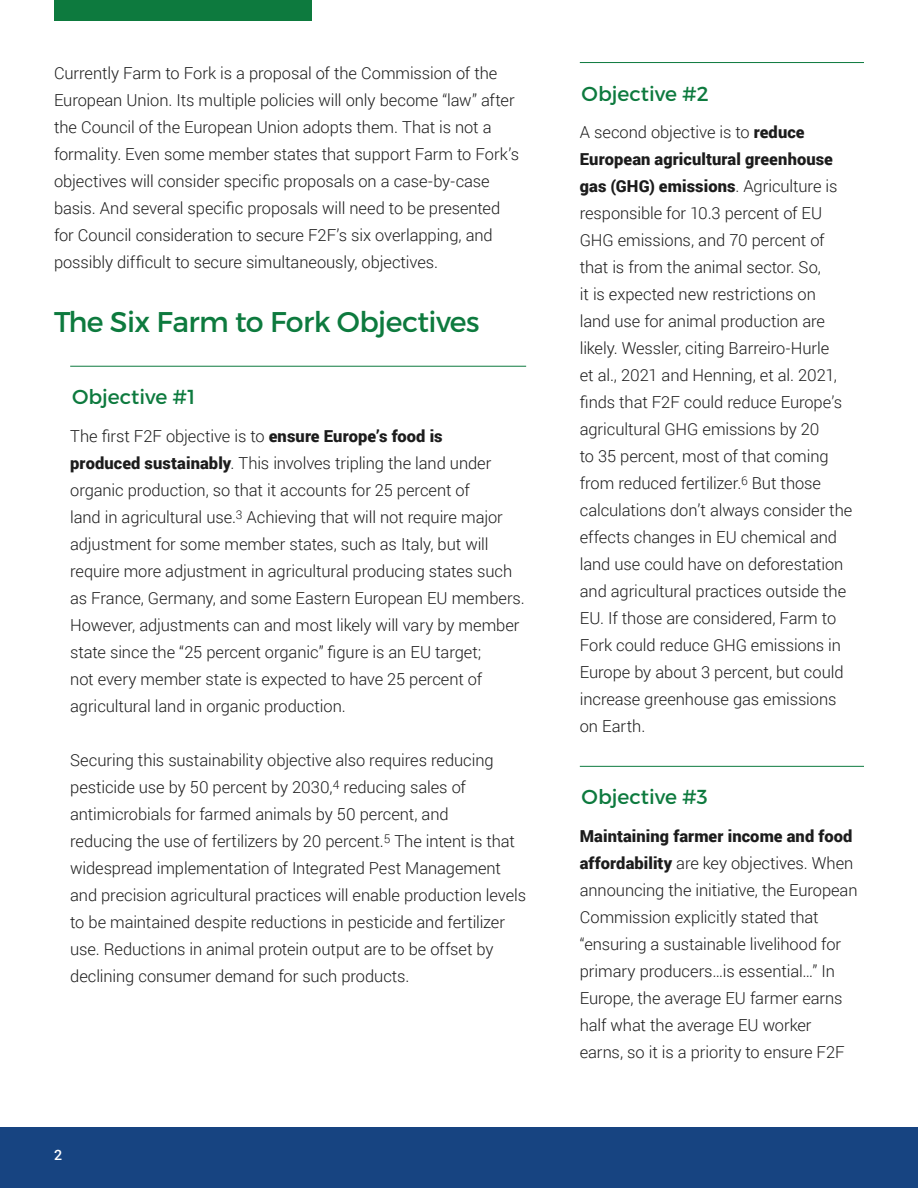
<style>
.page{position:relative;width:918px;height:1188px;background:#fff}
.page>*{position:absolute;margin:0;border:0;box-sizing:border-box;transform-origin:0 0}
.t1{font:28.5px "Montserrat";letter-spacing:-.02em;color:#0d7a3e}
.t2{font:20.25px "Montserrat";color:#0d7a3e}
.t3{font:300 16.5px/27px "Roboto";letter-spacing:-.005em;color:#1c1c1c}
.t4{font:500 14.25px "Roboto";color:#fff}
.s1{font-weight:900}
</style>
<div class="page">
<div style="left:54px;top:0;width:258px;height:20px;background:#0d7a3e"></div>
<div style="left:0;top:1127px;width:918px;height:61px;background:#174481"></div>
<hr style="left:70px;top:366px;width:456px;height:1px;background:#0d7a3e">
<hr style="left:580px;top:62px;width:284px;height:1px;background:#0d7a3e">
<hr style="left:580px;top:766px;width:284px;height:1px;background:#0d7a3e">
<p class="t3" style="left:54px;top:59px;width:467px">Currently Farm to Fork is a proposal of the Commission of the European Union. Its multiple policies will only become “law” after the Council of the European Union adopts them. That is not a formality. Even some member states that support Farm to Fork’s objectives will consider specific proposals on a case-by-case basis. And several specific proposals will need to be presented for Council consideration to secure F2F’s six overlapping, and possibly difficult to secure simultaneously, objectives.</p>
<h1 class="t1" style="left:54px;top:305px;width:427px">The Six Farm to Fork Objectives</h1>
<p class="t2" style="left:72px;top:385px;width:125px">Objective #1</p>
<p class="t3" style="left:70px;top:422px;width:456px">The first F2F objective is to <span class="s1">ensure Europe’s food is<br>produced sustainably</span>. This involves tripling the land under organic production, so that it accounts for 25 percent of<br>land in agricultural use.<sup>3</sup> Achieving that will not require major adjustment for some member states, such as Italy, but will require more adjustment in agricultural producing states such as France, Germany, and some Eastern European EU members.<br>However, adjustments can and most likely will vary by member state since the “25 percent organic” figure is an EU target;<br>not every member state is expected to have 25 percent of agricultural land in organic production.</p>
<p class="t3" style="left:70px;top:746px;width:457px">Securing this sustainability objective also requires reducing pesticide use by 50 percent by 2030,<sup>4</sup> reducing sales of antimicrobials for farmed animals by 50 percent, and<br>reducing the use of fertilizers by 20 percent.<sup>5</sup> The intent is that widespread implementation of Integrated Pest Management and precision agricultural practices will enable production levels to be maintained despite reductions in pesticide and fertilizer use. Reductions in animal protein output are to be offset by declining consumer demand for such products.</p>
<p class="t4" style="left:54px;top:1145px;width:10px">2</p>
<p class="t2" style="left:582px;top:81px;width:129px">Objective #2</p>
<p class="t3" style="left:580px;top:118px;width:274px">A second objective is to <span class="s1">reduce European agricultural greenhouse gas (GHG) emissions</span>. Agriculture is responsible for 10.3 percent of EU GHG emissions, and 70 percent of that is from the animal sector. So,<br>it is expected new restrictions on<br>land use for animal production are likely. Wessler, citing Barreiro-Hurle<br>et al., 2021 and Henning, et al. 2021, finds that F2F could reduce Europe’s agricultural GHG emissions by 20<br>to 35 percent, most of that coming from reduced fertilizer.<sup>6</sup> But those calculations don’t always consider the effects changes in EU chemical and land use could have on deforestation and agricultural practices outside the EU. If those are considered, Farm to Fork could reduce GHG emissions in Europe by about 3 percent, but could increase greenhouse gas emissions on Earth.</p>
<p class="t2" style="left:582px;top:785px;width:128px">Objective #3</p>
<p class="t3" style="left:580px;top:822px;width:279px"><span class="s1">Maintaining farmer income and food affordability</span> are key objectives. When announcing the initiative, the European Commission explicitly stated that “ensuring a sustainable livelihood for primary producers…is essential…” In Europe, the average EU farmer earns half what the average EU worker earns, so it is a priority to ensure F2F</p>
</div>
